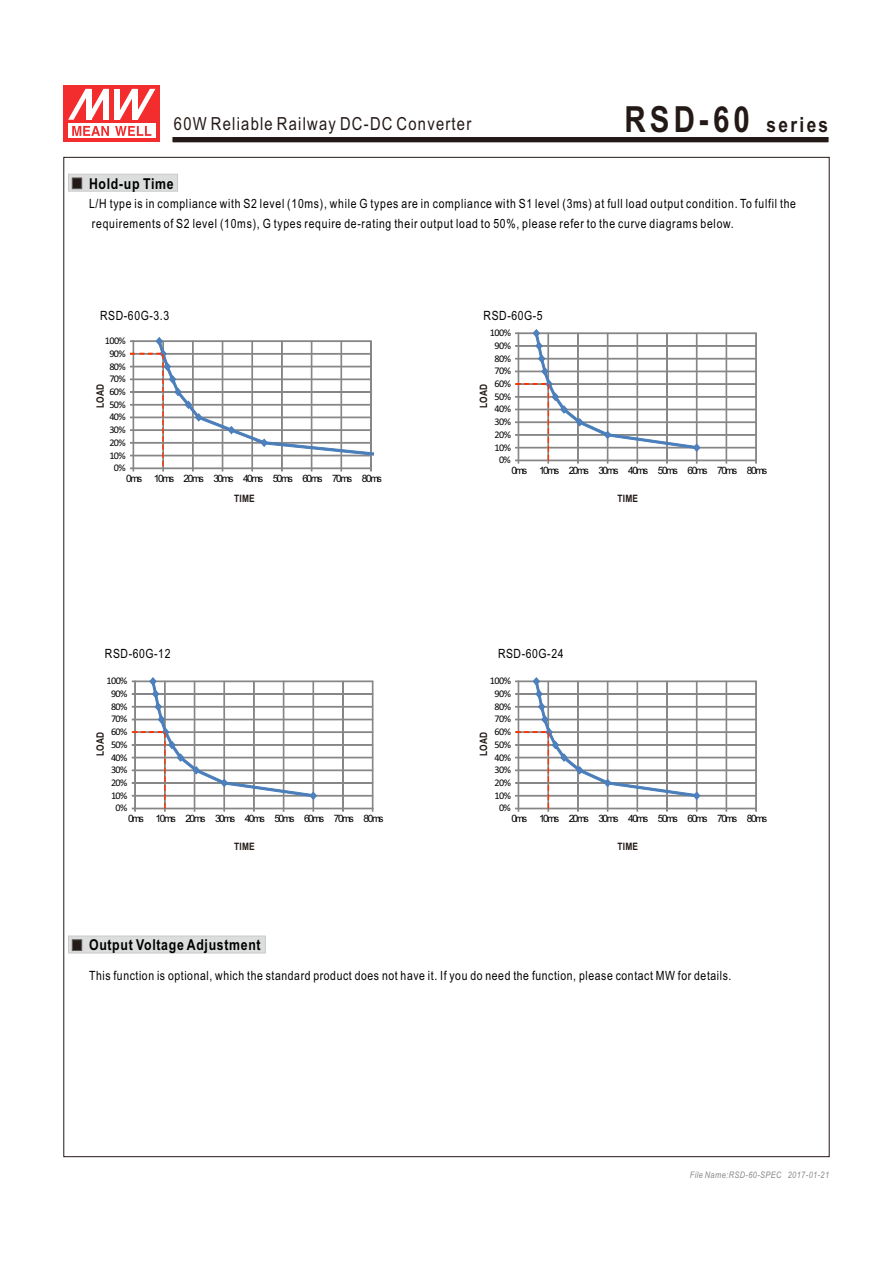
<style>
.page{position:relative;width:893px;height:1263px;background:#fff}
.page>*{position:absolute;margin:0;border:0;box-sizing:border-box;transform-origin:0 0}
.t1{font:700 36px "Arial Narrow";color:#231916}
.t2{font:18px "Arial Narrow";letter-spacing:.07em;color:#231916}
.t3{font:700 15px "Arial Narrow";letter-spacing:.045em;color:#000}
.t4{font:12.75px "Arial Narrow";letter-spacing:.055em;color:#000}
.t5{font:10.2px "Arial";letter-spacing:-.14em;color:#000}
.t6{font:10.2px "Calibri";letter-spacing:-.06em;color:#000}
.t7{font:700 10.2px "Arial Narrow";letter-spacing:.025em;color:#231916}
.t8{font:italic 9px "Arial Narrow";letter-spacing:.045em;color:#898989}
.s1{font-size:21px}
</style>
<div class="page">
<svg style="left:701px;top:334px;width:55px;height:126px"></svg>
<hr style="left:518px;top:447px;width:238px;height:1px;background:#868686">
<hr style="left:518px;top:434px;width:238px;height:1px;background:#868686">
<hr style="left:518px;top:422px;width:238px;height:1px;background:#868686">
<hr style="left:518px;top:409px;width:238px;height:1px;background:#868686">
<hr style="left:518px;top:396px;width:238px;height:1px;background:#868686">
<hr style="left:518px;top:384px;width:238px;height:1px;background:#868686">
<hr style="left:518px;top:371px;width:238px;height:1px;background:#868686">
<hr style="left:518px;top:358px;width:238px;height:1px;background:#868686">
<hr style="left:518px;top:345px;width:238px;height:1px;background:#868686">
<hr style="left:518px;top:333px;width:238px;height:1px;background:#868686">
<hr style="left:726px;top:333px;width:1px;height:127px;background:#868686">
<hr style="left:756px;top:333px;width:1px;height:127px;background:#868686">
<hr style="left:518px;top:460px;width:238px;height:1px;background:#868686">
<svg style="left:701px;top:682px;width:55px;height:126px"></svg>
<hr style="left:518px;top:795px;width:238px;height:1px;background:#868686">
<hr style="left:518px;top:782px;width:238px;height:1px;background:#868686">
<hr style="left:518px;top:770px;width:238px;height:1px;background:#868686">
<hr style="left:518px;top:757px;width:238px;height:1px;background:#868686">
<hr style="left:518px;top:744px;width:238px;height:1px;background:#868686">
<hr style="left:518px;top:732px;width:238px;height:1px;background:#868686">
<hr style="left:518px;top:719px;width:238px;height:1px;background:#868686">
<hr style="left:518px;top:706px;width:238px;height:1px;background:#868686">
<hr style="left:518px;top:693px;width:238px;height:1px;background:#868686">
<hr style="left:518px;top:681px;width:238px;height:1px;background:#868686">
<hr style="left:726px;top:681px;width:1px;height:127px;background:#868686">
<hr style="left:756px;top:681px;width:1px;height:127px;background:#868686">
<hr style="left:518px;top:808px;width:238px;height:1px;background:#868686">
<svg style="left:317px;top:682px;width:55px;height:126px"></svg>
<hr style="left:135px;top:795px;width:238px;height:1px;background:#868686">
<hr style="left:135px;top:782px;width:238px;height:1px;background:#868686">
<hr style="left:135px;top:770px;width:238px;height:1px;background:#868686">
<hr style="left:135px;top:757px;width:238px;height:1px;background:#868686">
<hr style="left:135px;top:744px;width:238px;height:1px;background:#868686">
<hr style="left:135px;top:732px;width:238px;height:1px;background:#868686">
<hr style="left:135px;top:719px;width:238px;height:1px;background:#868686">
<hr style="left:135px;top:706px;width:238px;height:1px;background:#868686">
<hr style="left:135px;top:693px;width:238px;height:1px;background:#868686">
<hr style="left:135px;top:681px;width:238px;height:1px;background:#868686">
<hr style="left:343px;top:681px;width:1px;height:127px;background:#868686">
<hr style="left:372px;top:681px;width:1px;height:127px;background:#868686">
<hr style="left:135px;top:808px;width:238px;height:1px;background:#868686">
<svg style="left:172px;top:137px;width:657px;height:6px;background:#3b322f"></svg>
<div style="left:64px;top:85px;width:96px;height:57px;background:#f32c2e"></div>
<div style="left:68px;top:123px;width:88px;height:15px;background:#fff"></div>
<svg style="left:115px;top:126px;width:36px;height:10px"></svg>
<svg style="left:72px;top:126px;width:37px;height:10px"></svg>
<svg style="left:68px;top:89px;width:36px;height:31px"></svg>
<div style="left:86px;top:89px;width:5px;height:31px;background:#fff"></div>
<div style="left:104px;top:89px;width:5px;height:31px;background:#fff"></div>
<svg style="left:115px;top:89px;width:40px;height:31px"></svg>
<div style="left:132px;top:89px;width:5px;height:31px;background:#fff"></div>
<svg style="left:130px;top:337px;width:243px;height:134px"></svg>
<svg style="left:516px;top:329px;width:185px;height:134px"></svg>
<svg style="left:516px;top:677px;width:185px;height:134px"></svg>
<svg style="left:132px;top:677px;width:185px;height:134px"></svg>
<svg style="left:68px;top:174px;width:110px;height:17px;background:#cfd0d0"></svg>
<svg style="left:68px;top:936px;width:198px;height:17px;background:#d4d5d5"></svg>
<h2 class="t2" style="left:174px;top:117px;width:299px">60W Reliable Railway DC-DC Converter</h2>
<p class="t3" style="left:89px;top:178px;width:86px">Hold-up Time</p>
<h1 class="t1" style="left:624px;top:106px;width:205px">RSD-60 <span class="s1">series</span></h1>
<p class="t4" style="left:89px;top:198px;width:708px">L/H type is in compliance with S2 level (10ms), while G types are in compliance with S1 level (3ms) at full load output condition. To fulfil the</p>
<p class="t4" style="left:92px;top:219px;width:643px">requirements of S2 level (10ms), G types require de-rating their output load to 50%, please refer to the curve diagrams below.</p>
<p class="t4" style="left:100px;top:310px;width:71px">RSD-60G-3.3</p>
<p class="t4" style="left:484px;top:310px;width:61px">RSD-60G-5</p>
<p class="t6" style="left:490px;top:328px;width:23px">100%</p>
<p class="t6" style="left:105px;top:336px;width:23px">100%</p>
<p class="t6" style="left:494px;top:341px;width:18px">90%</p>
<p class="t6" style="left:109px;top:349px;width:18px">90%</p>
<p class="t6" style="left:494px;top:354px;width:18px">80%</p>
<p class="t6" style="left:109px;top:362px;width:18px">80%</p>
<p class="t6" style="left:494px;top:367px;width:18px">70%</p>
<p class="t6" style="left:109px;top:374px;width:18px">70%</p>
<p class="t6" style="left:494px;top:379px;width:18px">60%</p>
<p class="t7" style="left:96px;top:408px;width:26px;rotate:-90deg">LOAD</p>
<p class="t7" style="left:480px;top:408px;width:26px;rotate:-90deg">LOAD</p>
<p class="t6" style="left:109px;top:387px;width:18px">60%</p>
<p class="t6" style="left:494px;top:392px;width:18px">50%</p>
<p class="t6" style="left:109px;top:400px;width:18px">50%</p>
<p class="t6" style="left:494px;top:405px;width:18px">40%</p>
<p class="t6" style="left:109px;top:413px;width:18px">40%</p>
<p class="t6" style="left:494px;top:417px;width:18px">30%</p>
<p class="t6" style="left:109px;top:425px;width:18px">30%</p>
<p class="t6" style="left:494px;top:430px;width:18px">20%</p>
<p class="t6" style="left:109px;top:438px;width:18px">20%</p>
<p class="t6" style="left:494px;top:443px;width:18px">10%</p>
<p class="t6" style="left:109px;top:451px;width:18px">10%</p>
<p class="t6" style="left:499px;top:456px;width:13px">0%</p>
<p class="t6" style="left:114px;top:463px;width:13px">0%</p>
<p class="t5" style="left:511px;top:467px;width:257px">0ms 10ms 20ms 30ms 40ms 50ms 60ms 70ms 80ms</p>
<p class="t5" style="left:126px;top:474px;width:257px">0ms 10ms 20ms 30ms 40ms 50ms 60ms 70ms 80ms</p>
<p class="t7" style="left:234px;top:495px;width:22px">TIME</p>
<p class="t7" style="left:617px;top:495px;width:22px">TIME</p>
<p class="t4" style="left:105px;top:649px;width:67px">RSD-60G-12</p>
<p class="t4" style="left:498px;top:649px;width:67px">RSD-60G-24</p>
<p class="t6" style="left:107px;top:676px;width:23px">100%</p>
<p class="t6" style="left:490px;top:676px;width:23px">100%</p>
<p class="t6" style="left:111px;top:689px;width:18px">90%</p>
<p class="t6" style="left:494px;top:689px;width:18px">90%</p>
<p class="t6" style="left:111px;top:702px;width:18px">80%</p>
<p class="t6" style="left:494px;top:702px;width:18px">80%</p>
<p class="t6" style="left:111px;top:715px;width:18px">70%</p>
<p class="t6" style="left:494px;top:715px;width:18px">70%</p>
<p class="t6" style="left:111px;top:727px;width:18px">60%</p>
<p class="t7" style="left:96px;top:756px;width:26px;rotate:-90deg">LOAD</p>
<p class="t6" style="left:111px;top:740px;width:18px">50%</p>
<p class="t6" style="left:111px;top:753px;width:18px">40%</p>
<p class="t6" style="left:494px;top:727px;width:18px">60%</p>
<p class="t7" style="left:480px;top:756px;width:26px;rotate:-90deg">LOAD</p>
<p class="t6" style="left:494px;top:740px;width:18px">50%</p>
<p class="t6" style="left:494px;top:753px;width:18px">40%</p>
<p class="t6" style="left:111px;top:765px;width:18px">30%</p>
<p class="t6" style="left:494px;top:765px;width:18px">30%</p>
<p class="t6" style="left:111px;top:778px;width:18px">20%</p>
<p class="t6" style="left:494px;top:778px;width:18px">20%</p>
<p class="t6" style="left:111px;top:791px;width:18px">10%</p>
<p class="t6" style="left:494px;top:791px;width:18px">10%</p>
<p class="t6" style="left:116px;top:804px;width:13px">0%</p>
<p class="t6" style="left:499px;top:804px;width:13px">0%</p>
<p class="t5" style="left:128px;top:815px;width:257px">0ms 10ms 20ms 30ms 40ms 50ms 60ms 70ms 80ms</p>
<p class="t5" style="left:511px;top:815px;width:257px">0ms 10ms 20ms 30ms 40ms 50ms 60ms 70ms 80ms</p>
<p class="t7" style="left:234px;top:843px;width:22px">TIME</p>
<p class="t7" style="left:617px;top:843px;width:22px">TIME</p>
<p class="t3" style="left:89px;top:939px;width:173px">Output Voltage Adjustment</p>
<p class="t4" style="left:89px;top:970px;width:644px">This function is optional, which the standard product does not have it. If you do need the function, please contact MW for details.</p>
<p class="t8" style="left:690px;top:1171px;width:141px">File Name:RSD-60-SPEC 2017-01-21</p>
</div>
